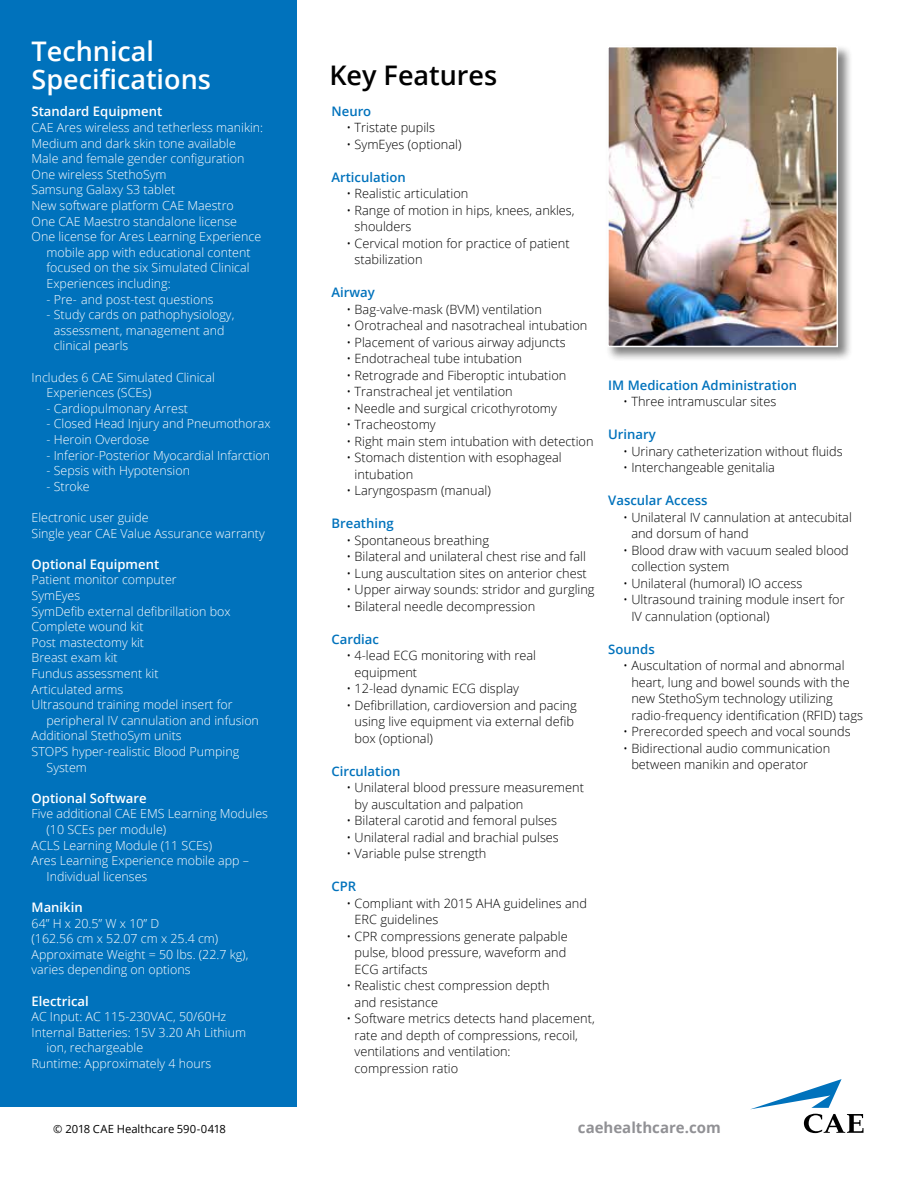
<style>
.page{position:relative;width:918px;height:1188px;background:#fff}
.page>*{position:absolute;margin:0;border:0;box-sizing:border-box;transform-origin:0 0}
.t1{font:600 27px/28.5px "Open Sans";color:#fff}
.t2{font:600 27px "Open Sans";color:#000}
.t3{font:700 15px "Open Sans";color:#919195}
.t4{font:600 13.2px "Open Sans";color:#0072bc}
.t5{font:600 13.2px "Open Sans";color:#fff}
.t6{font:300 12.75px/16.5px "Open Sans";color:#000}
.t7{font:300 12.45px/15.6px "Open Sans";color:#fff}
.t8{font:11.25px "Open Sans";color:#000}
</style>
<div class="page">
<div style="left:0;top:0;width:297px;height:1107px;background:#0072bc"></div>
<div style="left:605px;top:44px;width:248px;height:318px;background:#000;opacity:.5"></div>
<img style="left:610px;top:49px;width:225px;height:295px">
<div style="left:607px;top:46px;width:231px;height:301px;border:2px solid #fff"></div>
<svg style="left:750px;top:1079px;width:114px;height:54px"></svg>
<h1 class="t1" style="left:32px;top:36px;width:181px">Technical<br>Specifications</h1>
<p class="t5" style="left:32px;top:103px;width:132px">Standard Equipment</p>
<p class="t7" style="left:32px;top:119px;width:233px">CAE Ares wireless and tetherless manikin:</p>
<p class="t7" style="left:32px;top:135px;width:206px">Medium and dark skin tone available</p>
<p class="t7" style="left:32px;top:151px;width:214px">Male and female gender configuration</p>
<p class="t7" style="left:32px;top:166px;width:137px">One wireless StethoSym</p>
<p class="t7" style="left:32px;top:182px;width:145px">Samsung Galaxy S3 tablet</p>
<p class="t7" style="left:32px;top:197px;width:204px">New software platform CAE Maestro</p>
<p class="t7" style="left:32px;top:213px;width:207px">One CAE Maestro standalone license</p>
<p class="t7" style="left:32px;top:229px;width:231px">One license for Ares Learning Experience</p>
<p class="t7" style="left:47px;top:244px;width:206px">mobile app with educational content</p>
<p class="t7" style="left:47px;top:260px;width:204px">focused on the six Simulated Clinical</p>
<p class="t7" style="left:47px;top:275px;width:126px">Experiences including:</p>
<p class="t7" style="left:47px;top:291px;width:169px">- Pre- and post-test questions</p>
<p class="t7" style="left:54px;top:307px;width:182px;text-indent:-7px">- Study cards on pathophysiology, assessment, management and clinical pearls</p>
<p class="t7" style="left:47px;top:369px;width:170px;text-indent:-15px">Includes 6 CAE Simulated Clinical<br>Experiences (SCEs)</p>
<p class="t7" style="left:47px;top:400px;width:143px">- Cardiopulmonary Arrest</p>
<p class="t7" style="left:47px;top:416px;width:225px">- Closed Head Injury and Pneumothorax</p>
<p class="t7" style="left:47px;top:431px;width:104px">- Heroin Overdose</p>
<p class="t7" style="left:47px;top:447px;width:225px">- Inferior-Posterior Myocardial Infarction</p>
<p class="t7" style="left:47px;top:463px;width:145px">- Sepsis with Hypotension</p>
<p class="t7" style="left:47px;top:478px;width:45px">- Stroke</p>
<p class="t7" style="left:32px;top:509px;width:235px">Electronic user guide<br>Single year CAE Value Assurance warranty</p>
<p class="t5" style="left:32px;top:555px;width:129px">Optional Equipment</p>
<p class="t7" style="left:32px;top:572px;width:147px">Patient monitor computer</p>
<p class="t7" style="left:32px;top:587px;width:50px">SymEyes</p>
<p class="t7" style="left:32px;top:603px;width:201px">SymDefib external defibrillation box</p>
<p class="t7" style="left:32px;top:619px;width:113px">Complete wound kit</p>
<p class="t7" style="left:32px;top:634px;width:114px">Post mastectomy kit</p>
<p class="t7" style="left:32px;top:650px;width:88px">Breast exam kit</p>
<p class="t7" style="left:32px;top:665px;width:128px">Fundus assessment kit</p>
<p class="t7" style="left:32px;top:681px;width:93px">Articulated arms</p>
<p class="t7" style="left:32px;top:697px;width:202px">Ultrasound training model insert for</p>
<p class="t7" style="left:47px;top:712px;width:214px">peripheral IV cannulation and infusion</p>
<p class="t7" style="left:32px;top:728px;width:152px">Additional StethoSym units</p>
<p class="t7" style="left:32px;top:743px;width:209px">STOPS hyper-realistic Blood Pumping</p>
<p class="t7" style="left:47px;top:759px;width:42px">System</p>
<p class="t5" style="left:32px;top:789px;width:117px">Optional Software</p>
<p class="t7" style="left:32px;top:806px;width:238px">Five additional CAE EMS Learning Modules</p>
<p class="t7" style="left:47px;top:821px;width:121px">(10 SCEs per module)</p>
<p class="t7" style="left:32px;top:837px;width:182px">ACLS Learning Module (11 SCEs)</p>
<p class="t7" style="left:32px;top:853px;width:219px">Ares Learning Experience mobile app –</p>
<p class="t7" style="left:47px;top:868px;width:102px">Individual licenses</p>
<p class="t5" style="left:32px;top:898px;width:53px">Manikin</p>
<p class="t7" style="left:32px;top:915px;width:218px">64” H x 20.5” W x 10” D<br>(162.56 cm x 52.07 cm x 25.4 cm)<br>Approximate Weight = 50 lbs. (22.7 kg), varies depending on options</p>
<p class="t5" style="left:32px;top:992px;width:59px">Electrical</p>
<p class="t7" style="left:32px;top:1009px;width:196px">AC Input: AC 115-230VAC, 50/60Hz</p>
<p class="t7" style="left:32px;top:1024px;width:216px">Internal Batteries: 15V 3.20 Ah Lithium</p>
<p class="t7" style="left:47px;top:1040px;width:98px">ion, rechargeable</p>
<p class="t7" style="left:32px;top:1055px;width:181px">Runtime: Approximately 4 hours</p>
<p class="t8" style="left:53px;top:1121px;width:174px">© 2018 CAE Healthcare 590-0418</p>
<h1 class="t2" style="left:329px;top:57px;width:169px">Key Features</h1>
<p class="t4" style="left:332px;top:102px;width:41px">Neuro</p>
<p class="t6" style="left:346px;top:119px;width:90px">• Tristate pupils</p>
<p class="t6" style="left:346px;top:136px;width:117px">• SymEyes (optional)</p>
<p class="t4" style="left:332px;top:168px;width:76px">Articulation</p>
<p class="t6" style="left:346px;top:185px;width:123px">• Realistic articulation</p>
<p class="t6" style="left:355px;top:202px;width:222px;text-indent:-8px">• Range of motion in hips, knees, ankles, shoulders</p>
<p class="t6" style="left:355px;top:235px;width:217px;text-indent:-8px">• Cervical motion for practice of patient stabilization</p>
<p class="t4" style="left:332px;top:283px;width:45px">Airway</p>
<p class="t6" style="left:346px;top:301px;width:197px">• Bag-valve-mask (BVM) ventilation</p>
<p class="t6" style="left:346px;top:317px;width:242px">• Orotracheal and nasotracheal intubation</p>
<p class="t6" style="left:346px;top:334px;width:221px">• Placement of various airway adjuncts</p>
<p class="t6" style="left:346px;top:350px;width:177px">• Endotracheal tube intubation</p>
<p class="t6" style="left:346px;top:367px;width:221px">• Retrograde and Fiberoptic intubation</p>
<p class="t6" style="left:346px;top:383px;width:168px">• Transtracheal jet ventilation</p>
<p class="t6" style="left:346px;top:400px;width:212px">• Needle and surgical cricothyrotomy</p>
<p class="t6" style="left:346px;top:416px;width:91px">• Tracheostomy</p>
<p class="t6" style="left:346px;top:433px;width:249px">• Right main stem intubation with detection</p>
<p class="t6" style="left:355px;top:449px;width:209px;text-indent:-8px">• Stomach distention with esophageal intubation</p>
<p class="t6" style="left:346px;top:482px;width:146px">• Laryngospasm (manual)</p>
<p class="t4" style="left:332px;top:514px;width:64px">Breathing</p>
<p class="t6" style="left:346px;top:532px;width:144px">• Spontaneous breathing</p>
<p class="t6" style="left:346px;top:548px;width:241px">• Bilateral and unilateral chest rise and fall</p>
<p class="t6" style="left:346px;top:565px;width:242px">• Lung auscultation sites on anterior chest</p>
<p class="t6" style="left:346px;top:581px;width:250px">• Upper airway sounds: stridor and gurgling</p>
<p class="t6" style="left:346px;top:598px;width:190px">• Bilateral needle decompression</p>
<p class="t4" style="left:332px;top:630px;width:49px">Cardiac</p>
<p class="t6" style="left:355px;top:647px;width:183px;text-indent:-8px">• 4-lead ECG monitoring with real equipment</p>
<p class="t6" style="left:346px;top:680px;width:174px">• 12-lead dynamic ECG display</p>
<p class="t6" style="left:355px;top:697px;width:224px;text-indent:-8px">• Defibrillation, cardioversion and pacing using live equipment via external defib box (optional)</p>
<p class="t4" style="left:332px;top:762px;width:70px">Circulation</p>
<p class="t6" style="left:355px;top:779px;width:231px;text-indent:-8px">• Unilateral blood pressure measurement by auscultation and palpation</p>
<p class="t6" style="left:346px;top:812px;width:212px">• Bilateral carotid and femoral pulses</p>
<p class="t6" style="left:346px;top:829px;width:214px">• Unilateral radial and brachial pulses</p>
<p class="t6" style="left:346px;top:845px;width:142px">• Variable pulse strength</p>
<p class="t4" style="left:332px;top:877px;width:26px">CPR</p>
<p class="t6" style="left:355px;top:895px;width:234px;text-indent:-8px">• Compliant with 2015 AHA guidelines and<br>ERC guidelines</p>
<p class="t6" style="left:355px;top:928px;width:215px;text-align:justify;text-indent:-8px">• CPR compressions generate palpable pulse, blood pressure, waveform and ECG artifacts</p>
<p class="t6" style="left:355px;top:977px;width:197px;text-indent:-8px">• Realistic chest compression depth and resistance</p>
<p class="t6" style="left:355px;top:1010px;width:242px;text-indent:-8px">• Software metrics detects hand placement, rate and depth of compressions, recoil, ventilations and ventilation:<br>compression ratio</p>
<p class="t4" style="left:608px;top:376px;width:190px">IM Medication Administration</p>
<p class="t6" style="left:623px;top:393px;width:155px">• Three intramuscular sites</p>
<p class="t4" style="left:608px;top:425px;width:49px">Urinary</p>
<p class="t6" style="left:623px;top:442px;width:221px">• Urinary catheterization without fluids</p>
<p class="t6" style="left:623px;top:459px;width:153px">• Interchangeable genitalia</p>
<p class="t4" style="left:608px;top:491px;width:101px">Vascular Access</p>
<p class="t6" style="left:631px;top:508px;width:222px;text-indent:-8px">• Unilateral IV cannulation at antecubital and dorsum of hand</p>
<p class="t6" style="left:631px;top:541px;width:219px;text-indent:-8px">• Blood draw with vacuum sealed blood collection system</p>
<p class="t6" style="left:623px;top:574px;width:181px">• Unilateral (humoral) IO access</p>
<p class="t6" style="left:631px;top:591px;width:215px;text-indent:-8px">• Ultrasound training module insert for<br>IV cannulation (optional)</p>
<p class="t4" style="left:608px;top:640px;width:48px">Sounds</p>
<p class="t6" style="left:631px;top:657px;width:233px;text-indent:-8px">• Auscultation of normal and abnormal heart, lung and bowel sounds with the new StethoSym technology utilizing radio-frequency identification (RFID) tags</p>
<p class="t6" style="left:623px;top:723px;width:229px">• Prerecorded speech and vocal sounds</p>
<p class="t6" style="left:631px;top:739px;width:200px;text-indent:-8px">• Bidirectional audio communication between manikin and operator</p>
<p class="t3" style="left:578px;top:1117px;width:144px">caehealthcare.com</p>
</div>
